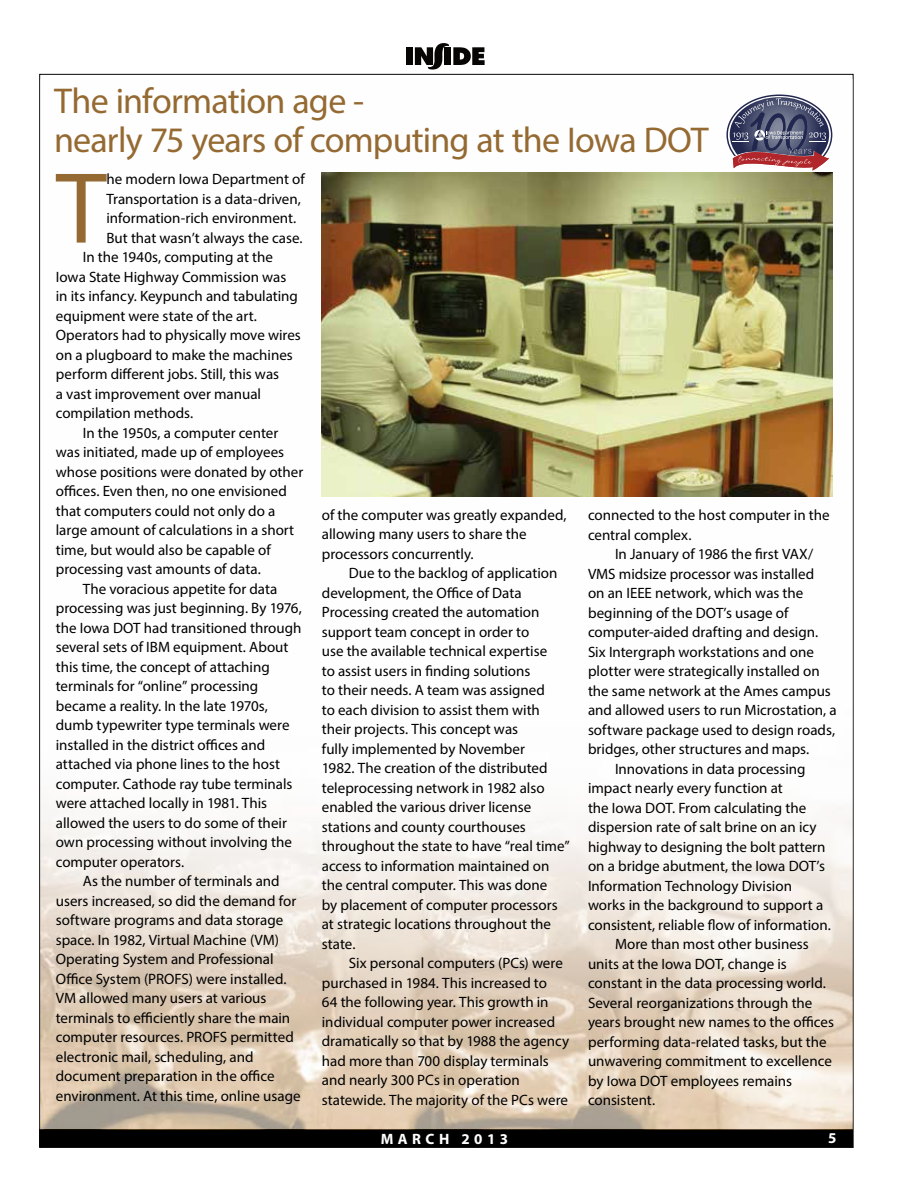
<style>
.page{position:relative;width:918px;height:1188px;background:#fff}
.page>*{position:absolute;margin:0;border:0;box-sizing:border-box;transform-origin:0 0}
.t1{font:101.85px "Myriad Pro";color:#956a32}
.t2{font:36px/39px "Myriad Pro";letter-spacing:-.02em;color:#956a32}
.t3{font:15px/19.5px "Myriad Pro";color:#000}
.t4{font:700 15px "Myriad Pro";letter-spacing:.3em;color:#fff}
</style>
<div class="page">
<div style="left:40px;top:1130px;width:813px;height:17px;background:#000"></div>
<div style="left:406px;top:47px;width:7px;height:18px;background:#080604"></div>
<svg style="left:415px;top:43px;width:70px;height:27px"></svg>
<img style="left:40px;top:80px;width:813px;height:1050px">
<img style="left:322px;top:173px;width:510px;height:324px">
<svg style="left:726px;top:94px;width:106px;height:77px"></svg>
<h2 class="t2" style="left:54px;top:81px;width:656px">The information age -<br>nearly 75 years of computing at the Iowa DOT</h2>
<h1 class="t1" style="left:56px;top:146px;width:52px">T</h1>
<p class="t3" style="left:106px;top:169px;width:200px">he modern Iowa Department of</p>
<p class="t3" style="left:106px;top:189px;width:196px">Transportation is a data-driven,</p>
<p class="t3" style="left:106px;top:208px;width:191px">information-rich environment.</p>
<p class="t3" style="left:106px;top:228px;width:198px">But that wasn’t always the case.</p>
<p class="t3" style="left:83px;top:247px;width:192px">In the 1940s, computing at the</p>
<p class="t3" style="left:56px;top:267px;width:232px">Iowa State Highway Commission was</p>
<p class="t3" style="left:56px;top:286px;width:244px">in its infancy. Keypunch and tabulating</p>
<p class="t3" style="left:56px;top:306px;width:203px">equipment were state of the art.</p>
<p class="t3" style="left:56px;top:325px;width:247px">Operators had to physically move wires</p>
<p class="t3" style="left:56px;top:345px;width:239px">on a plugboard to make the machines</p>
<p class="t3" style="left:56px;top:364px;width:225px">perform different jobs. Still, this was</p>
<p class="t3" style="left:56px;top:384px;width:207px">a vast improvement over manual</p>
<p class="t3" style="left:56px;top:403px;width:139px">compilation methods.</p>
<p class="t3" style="left:83px;top:423px;width:197px">In the 1950s, a computer center</p>
<p class="t3" style="left:56px;top:442px;width:230px">was initiated, made up of employees</p>
<p class="t3" style="left:56px;top:462px;width:249px">whose positions were donated by other</p>
<p class="t3" style="left:56px;top:481px;width:233px">offices. Even then, no one envisioned</p>
<p class="t3" style="left:56px;top:501px;width:221px">that computers could not only do a</p>
<p class="t3" style="left:56px;top:520px;width:240px">large amount of calculations in a short</p>
<p class="t3" style="left:56px;top:540px;width:216px">time, but would also be capable of</p>
<p class="t3" style="left:56px;top:559px;width:207px">processing vast amounts of data.</p>
<p class="t3" style="left:83px;top:579px;width:196px">The voracious appetite for data</p>
<p class="t3" style="left:56px;top:598px;width:247px">processing was just beginning. By 1976,</p>
<p class="t3" style="left:56px;top:618px;width:247px">the Iowa DOT had transitioned through</p>
<p class="t3" style="left:56px;top:637px;width:234px">several sets of IBM equipment. About</p>
<p class="t3" style="left:56px;top:657px;width:215px">this time, the concept of attaching</p>
<p class="t3" style="left:56px;top:676px;width:204px">terminals for “online” processing</p>
<p class="t3" style="left:56px;top:696px;width:214px">became a reality. In the late 1970s,</p>
<p class="t3" style="left:56px;top:715px;width:235px">dumb typewriter type terminals were</p>
<p class="t3" style="left:56px;top:735px;width:211px">installed in the district offices and</p>
<p class="t3" style="left:56px;top:754px;width:226px">attached via phone lines to the host</p>
<p class="t3" style="left:56px;top:774px;width:238px">computer. Cathode ray tube terminals</p>
<p class="t3" style="left:56px;top:793px;width:213px">were attached locally in 1981. This</p>
<p class="t3" style="left:56px;top:813px;width:233px">allowed the users to do some of their</p>
<p class="t3" style="left:56px;top:832px;width:238px">own processing without involving the</p>
<p class="t3" style="left:56px;top:852px;width:130px">computer operators.</p>
<p class="t3" style="left:83px;top:871px;width:198px">As the number of terminals and</p>
<p class="t3" style="left:56px;top:891px;width:242px">users increased, so did the demand for</p>
<p class="t3" style="left:56px;top:910px;width:229px">software programs and data storage</p>
<p class="t3" style="left:56px;top:930px;width:225px">space. In 1982, Virtual Machine (VM)</p>
<p class="t3" style="left:56px;top:949px;width:219px">Operating System and Professional</p>
<p class="t3" style="left:56px;top:969px;width:232px">Office System (PROFS) were installed.</p>
<p class="t3" style="left:56px;top:988px;width:212px">VM allowed many users at various</p>
<p class="t3" style="left:56px;top:1008px;width:236px">terminals to efficiently share the main</p>
<p class="t3" style="left:56px;top:1027px;width:240px">computer resources. PROFS permitted</p>
<p class="t3" style="left:56px;top:1047px;width:199px">electronic mail, scheduling, and</p>
<p class="t3" style="left:56px;top:1066px;width:220px">document preparation in the office</p>
<p class="t3" style="left:56px;top:1086px;width:246px">environment. At this time, online usage</p>
<p class="t3" style="left:322px;top:505px;width:246px">of the computer was greatly expanded, allowing many users to share the processors concurrently.</p>
<p class="t3" style="left:322px;top:563px;width:250px;text-indent:27px">Due to the backlog of application development, the Office of Data Processing created the automation support team concept in order to<br>use the available technical expertise<br>to assist users in finding solutions<br>to their needs. A team was assigned<br>to each division to assist them with their projects. This concept was<br>fully implemented by November<br>1982. The creation of the distributed teleprocessing network in 1982 also enabled the various driver license stations and county courthouses throughout the state to have “real time” access to information maintained on the central computer. This was done<br>by placement of computer processors at strategic locations throughout the state.</p>
<p class="t3" style="left:322px;top:953px;width:249px;text-indent:27px">Six personal computers (PCs) were purchased in 1984. This increased to<br>64 the following year. This growth in individual computer power increased dramatically so that by 1988 the agency had more than 700 display terminals and nearly 300 PCs in operation statewide. The majority of the PCs were</p>
<p class="t3" style="left:588px;top:505px;width:243px">connected to the host computer in the central complex.</p>
<p class="t3" style="left:615px;top:544px;width:200px">In January of 1986 the first VAX/</p>
<p class="t3" style="left:588px;top:564px;width:228px">VMS midsize processor was installed</p>
<p class="t3" style="left:588px;top:583px;width:217px">on an IEEE network, which was the</p>
<p class="t3" style="left:588px;top:603px;width:202px">beginning of the DOT’s usage of</p>
<p class="t3" style="left:588px;top:622px;width:232px">computer-aided drafting and design.</p>
<p class="t3" style="left:588px;top:642px;width:227px">Six Intergraph workstations and one</p>
<p class="t3" style="left:588px;top:661px;width:233px">plotter were strategically installed on</p>
<p class="t3" style="left:588px;top:681px;width:244px">the same network at the Ames campus</p>
<p class="t3" style="left:588px;top:700px;width:250px">and allowed users to run Microstation, a</p>
<p class="t3" style="left:588px;top:720px;width:249px">software package used to design roads,</p>
<p class="t3" style="left:588px;top:739px;width:223px">bridges, other structures and maps.</p>
<p class="t3" style="left:615px;top:759px;width:192px">Innovations in data processing</p>
<p class="t3" style="left:588px;top:778px;width:196px">impact nearly every function at</p>
<p class="t3" style="left:588px;top:798px;width:220px">the Iowa DOT. From calculating the</p>
<p class="t3" style="left:588px;top:817px;width:230px">dispersion rate of salt brine on an icy</p>
<p class="t3" style="left:588px;top:837px;width:239px">highway to designing the bolt pattern</p>
<p class="t3" style="left:588px;top:856px;width:238px">on a bridge abutment, the Iowa DOT’s</p>
<p class="t3" style="left:588px;top:876px;width:205px">Information Technology Division</p>
<p class="t3" style="left:588px;top:895px;width:237px">works in the background to support a</p>
<p class="t3" style="left:588px;top:915px;width:244px">consistent, reliable flow of information.</p>
<p class="t3" style="left:615px;top:934px;width:195px">More than most other business</p>
<p class="t3" style="left:588px;top:954px;width:200px">units at the Iowa DOT, change is</p>
<p class="t3" style="left:588px;top:973px;width:239px">constant in the data processing world.</p>
<p class="t3" style="left:588px;top:993px;width:226px">Several reorganizations through the</p>
<p class="t3" style="left:588px;top:1012px;width:247px">years brought new names to the offices</p>
<p class="t3" style="left:588px;top:1032px;width:240px">performing data-related tasks, but the</p>
<p class="t3" style="left:588px;top:1051px;width:245px">unwavering commitment to excellence</p>
<p class="t3" style="left:588px;top:1071px;width:206px">by Iowa DOT employees remains</p>
<p class="t3" style="left:588px;top:1090px;width:69px">consistent.</p>
<p class="t4" style="left:381px;top:1129px;width:129px">MARCH 2013</p>
<p class="t4" style="left:828px;top:1129px;width:10px">5</p>
</div>
